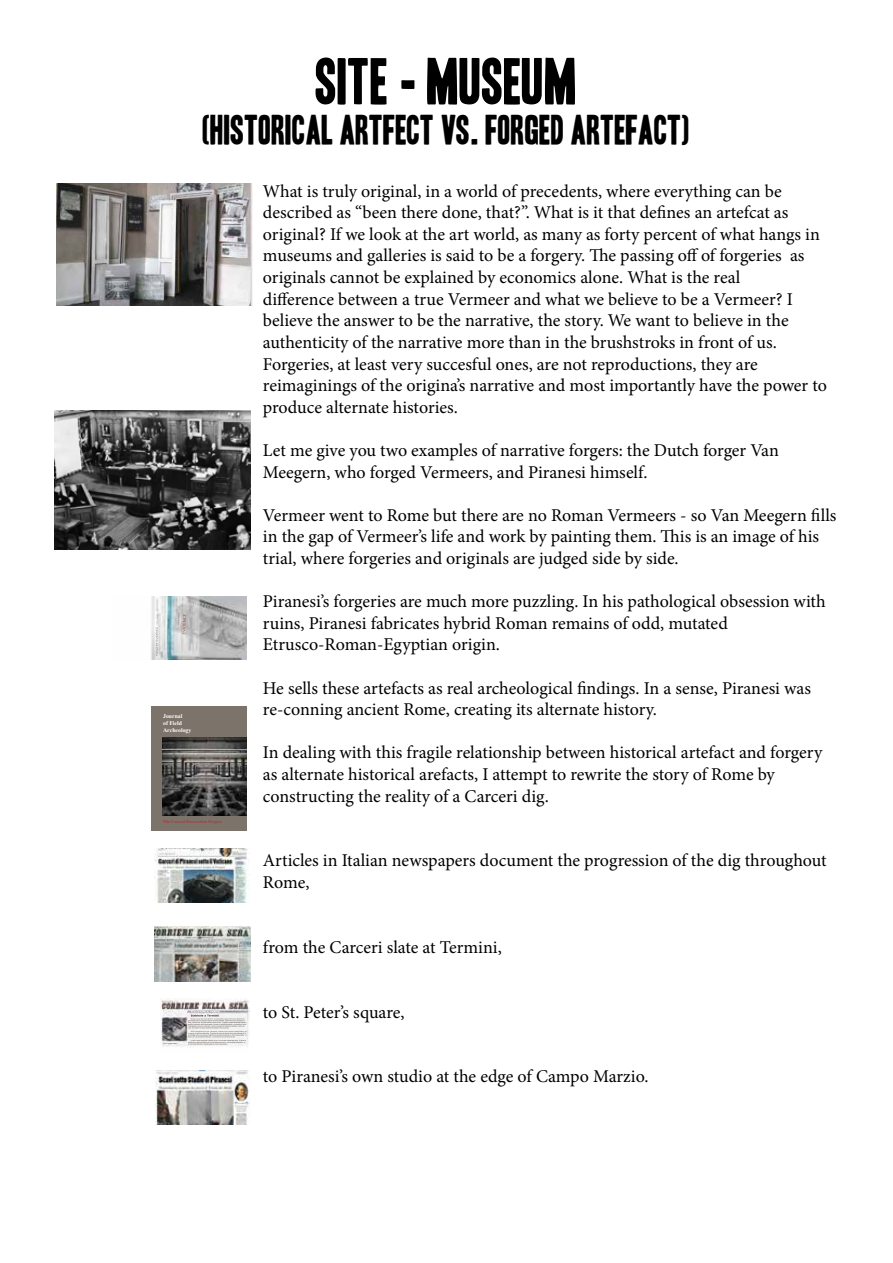
<style>
.page{position:relative;width:893px;height:1263px;background:#fff}
.page>*{position:absolute;margin:0;border:0;box-sizing:border-box;transform-origin:0 0}
.t1{font:57px "Headline One HPLHS";color:#000}
.t2{font:36px "Headline One HPLHS";color:#000}
.t3{font:18px/21.6px "Minion Pro";color:#000}
.t4{font:700 5.85px/6.9px "Times New Roman";color:#fff}
.t5{font:700 4.35px "Times";color:#a43c36}
</style>
<div class="page">
<img style="left:54px;top:410px;width:196px;height:140px">
<div style="left:151px;top:706px;width:96px;height:125px;background:#7c736a"></div>
<img style="left:163px;top:737px;width:84px;height:78px">
<img style="left:160px;top:998px;width:90px;height:49px">
<img style="left:155px;top:927px;width:96px;height:54px">
<img style="left:155px;top:848px;width:95px;height:54px">
<img style="left:155px;top:1070px;width:95px;height:55px">
<img style="left:151px;top:597px;width:96px;height:63px">
<img style="left:56px;top:184px;width:196px;height:121px">
<h1 class="t1" style="left:316px;top:54px;width:263px">SITE - MUSEUM</h1>
<h2 class="t2" style="left:203px;top:113px;width:489px">(HISTORICAL ARTFECT VS. FORGED ARTEFACT)</h2>
<p class="t4" style="left:163px;top:712px;width:30px">Journal<br>of Field<br>Archeology</p>
<p class="t3" style="left:263px;top:180px;width:565px">What is truly original, in a world of precedents, where everything can be described as “been there done, that?”. What is it that defines an artefcat as original? If we look at the art world, as many as forty percent of what hangs in museums and galleries is said to be a forgery. The passing off of forgeries as originals cannot be explained by economics alone. What is the real<br>difference between a true Vermeer and what we believe to be a Vermeer? I believe the answer to be the narrative, the story. We want to believe in the authenticity of the narrative more than in the brushstroks in front of us.<br>Forgeries, at least very succesful ones, are not reproductions, they are reimaginings of the origina’s narrative and most importantly have the power to produce alternate histories.</p>
<p class="t3" style="left:263px;top:439px;width:517px">Let me give you two examples of narrative forgers: the Dutch forger Van<br>Meegern, who forged Vermeers, and Piranesi himself.</p>
<p class="t3" style="left:263px;top:504px;width:575px">Vermeer went to Rome but there are no Roman Vermeers - so Van Meegern fills in the gap of Vermeer’s life and work by painting them. This is an image of his trial, where forgeries and originals are judged side by side.</p>
<p class="t3" style="left:263px;top:591px;width:564px">Piranesi’s forgeries are much more puzzling. In his pathological obsession with ruins, Piranesi fabricates hybrid Roman remains of odd, mutated<br>Etrusco-Roman-Egyptian origin.</p>
<p class="t3" style="left:263px;top:677px;width:549px">He sells these artefacts as real archeological findings. In a sense, Piranesi was re-conning ancient Rome, creating its alternate history.</p>
<p class="t3" style="left:263px;top:742px;width:561px">In dealing with this fragile relationship between historical artefact and forgery as alternate historical arefacts, I attempt to rewrite the story of Rome by constructing the reality of a Carceri dig.</p>
<p class="t5" style="left:163px;top:817px;width:60px">The Carceri Excavation Project</p>
<p class="t3" style="left:263px;top:850px;width:565px">Articles in Italian newspapers document the progression of the dig throughout<br>Rome,</p>
<p class="t3" style="left:263px;top:936px;width:240px">from the Carceri slate at Termini,</p>
<p class="t3" style="left:263px;top:1001px;width:143px">to St. Peter’s square,</p>
<p class="t3" style="left:263px;top:1066px;width:387px">to Piranesi’s own studio at the edge of Campo Marzio.</p>
</div>
